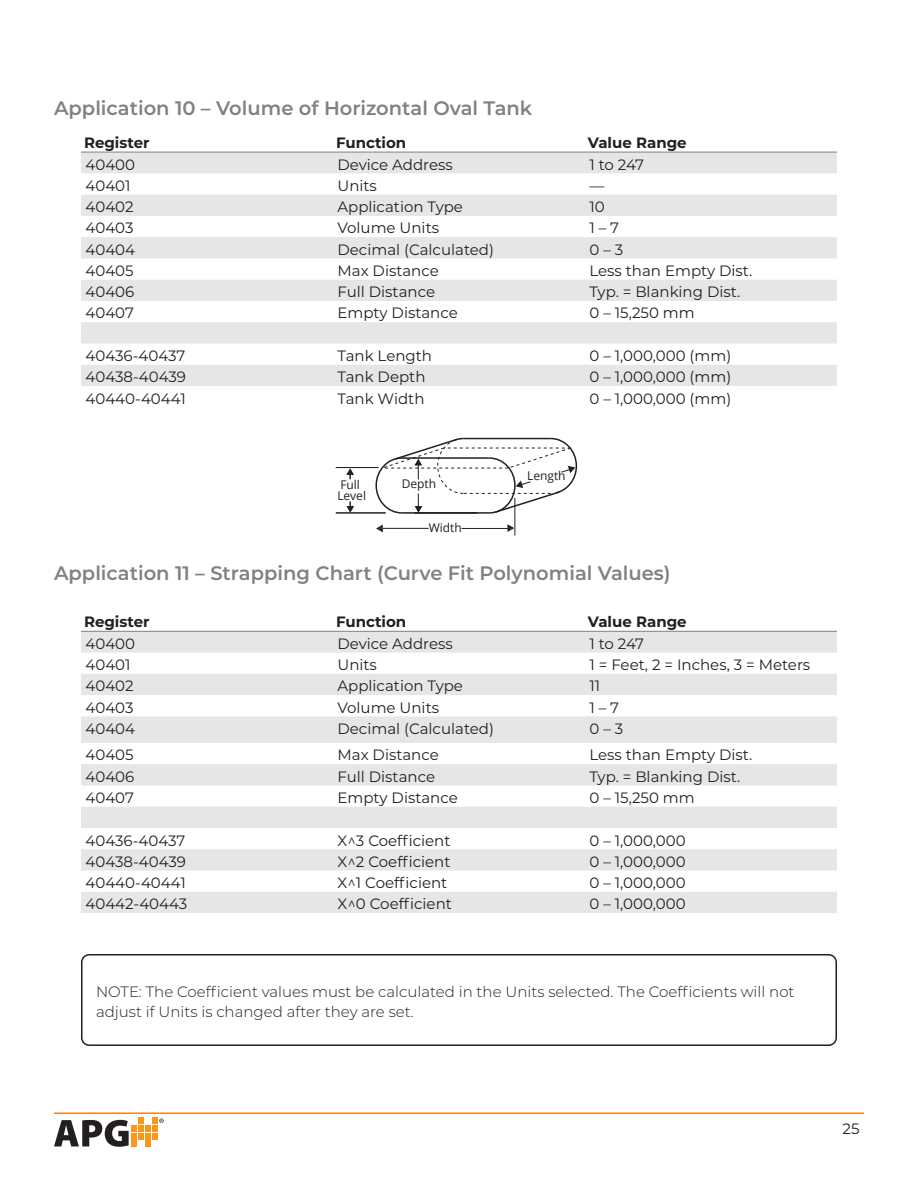
<style>
.page{position:relative;width:918px;height:1188px;background:#fff}
.page>*{position:absolute;margin:0;border:0;box-sizing:border-box;transform-origin:0 0}
.t1{font:600 19.5px "Montserrat";color:#808181}
.t2{font:15px "Montserrat";color:#231f20}
.t3{font:300 15px/19.5px "Montserrat";color:#231f20}
.t4{font:700 15px "Montserrat";color:#231f20}
.t5{font:12px "Open Sans";color:#231f20}
</style>
<div class="page">
<hr style="left:54px;top:1112px;width:810px;height:2px;background:#ee8122">
<svg style="left:54px;top:1118px;width:110px;height:29px"></svg>
<svg style="left:81px;top:153px;width:756px;height:233px;fill:#e6e6e6"></svg>
<hr style="left:81px;top:152px;width:252px;height:1px;background:#808181">
<hr style="left:333px;top:152px;width:252px;height:1px;background:#808181">
<hr style="left:585px;top:152px;width:252px;height:1px;background:#808181">
<svg style="left:376px;top:524px;width:8px;height:9px"></svg>
<svg style="left:507px;top:523px;width:8px;height:10px"></svg>
<hr style="left:462px;top:528px;width:48px;height:1px;background:#231f20">
<hr style="left:379px;top:528px;width:50px;height:1px;background:#231f20">
<hr style="left:336px;top:513px;width:50px;height:1px;background:#231f20">
<hr style="left:336px;top:467px;width:42px;height:1px;background:#231f20">
<svg style="left:346px;top:468px;width:9px;height:11px"></svg>
<svg style="left:345px;top:502px;width:10px;height:12px"></svg>
<hr style="left:515px;top:498px;width:1px;height:38px;background:#231f20">
<svg style="left:375px;top:437px;width:203px;height:77px"></svg>
<svg style="left:81px;top:632px;width:756px;height:281px;fill:#e6e6e6"></svg>
<hr style="left:81px;top:631px;width:252px;height:1px;background:#808181">
<hr style="left:333px;top:631px;width:252px;height:1px;background:#808181">
<hr style="left:585px;top:631px;width:252px;height:1px;background:#808181">
<div style="left:81px;top:954px;width:756px;height:92px;border:2px solid #231f20;border-radius:8px"></div>
<h1 class="t1" style="left:54px;top:99px;width:480px">Application 10 – Volume of Horizontal Oval Tank</h1>
<p class="t4" style="left:84px;top:136px;width:67px">Register</p>
<p class="t4" style="left:336px;top:136px;width:72px">Function</p>
<p class="t4" style="left:588px;top:136px;width:100px">Value Range</p>
<p class="t2" style="left:86px;top:157px;width:51px">40400</p>
<p class="t2" style="left:338px;top:157px;width:117px">Device Address</p>
<p class="t2" style="left:589px;top:157px;width:56px">1 to 247</p>
<p class="t2" style="left:86px;top:178px;width:47px">40401</p>
<p class="t2" style="left:337px;top:178px;width:41px">Units</p>
<p class="t2" style="left:589px;top:178px;width:16px">—</p>
<p class="t2" style="left:86px;top:199px;width:50px">40402</p>
<p class="t2" style="left:337px;top:199px;width:127px">Application Type</p>
<p class="t2" style="left:589px;top:199px;width:17px">10</p>
<p class="t2" style="left:86px;top:221px;width:50px">40403</p>
<p class="t2" style="left:338px;top:221px;width:103px">Volume Units</p>
<p class="t2" style="left:590px;top:221px;width:31px">1 – 7</p>
<p class="t2" style="left:86px;top:242px;width:51px">40404</p>
<p class="t2" style="left:338px;top:242px;width:158px">Decimal (Calculated)</p>
<p class="t2" style="left:590px;top:242px;width:35px">0 – 3</p>
<p class="t2" style="left:86px;top:263px;width:50px">40405</p>
<p class="t2" style="left:338px;top:263px;width:103px">Max Distance</p>
<p class="t2" style="left:589px;top:263px;width:164px">Less than Empty Dist.</p>
<p class="t2" style="left:86px;top:285px;width:50px">40406</p>
<p class="t2" style="left:338px;top:285px;width:99px">Full Distance</p>
<p class="t2" style="left:589px;top:285px;width:152px">Typ. = Blanking Dist.</p>
<p class="t2" style="left:86px;top:306px;width:50px">40407</p>
<p class="t2" style="left:338px;top:306px;width:122px">Empty Distance</p>
<p class="t2" style="left:590px;top:306px;width:107px">0 – 15,250 mm</p>
<p class="t2" style="left:86px;top:348px;width:101px">40436-40437</p>
<p class="t2" style="left:338px;top:348px;width:96px">Tank Length</p>
<p class="t2" style="left:590px;top:348px;width:143px">0 – 1,000,000 (mm)</p>
<p class="t2" style="left:86px;top:370px;width:102px">40438-40439</p>
<p class="t2" style="left:338px;top:370px;width:89px">Tank Depth</p>
<p class="t2" style="left:590px;top:370px;width:143px">0 – 1,000,000 (mm)</p>
<p class="t2" style="left:86px;top:391px;width:102px">40440-40441</p>
<p class="t2" style="left:338px;top:391px;width:88px">Tank Width</p>
<p class="t2" style="left:589px;top:391px;width:143px">0 – 1,000,000 (mm)</p>
<p class="t5" style="left:340px;top:479px;width:21px">Full</p>
<p class="t5" style="left:402px;top:479px;width:36px">Depth</p>
<p class="t5" style="left:337px;top:491px;width:30px">Level</p>
<p class="t5" style="left:429px;top:523px;width:35px">Width</p>
<p class="t5" style="left:527px;top:471px;width:40px">Length</p>
<h1 class="t1" style="left:54px;top:563px;width:618px">Application 11 – Strapping Chart (Curve Fit Polynomial Values)</h1>
<p class="t4" style="left:84px;top:615px;width:67px">Register</p>
<p class="t4" style="left:336px;top:615px;width:72px">Function</p>
<p class="t4" style="left:588px;top:615px;width:100px">Value Range</p>
<p class="t2" style="left:86px;top:636px;width:51px">40400</p>
<p class="t2" style="left:338px;top:636px;width:117px">Device Address</p>
<p class="t2" style="left:589px;top:636px;width:56px">1 to 247</p>
<p class="t2" style="left:86px;top:657px;width:47px">40401</p>
<p class="t2" style="left:337px;top:657px;width:41px">Units</p>
<p class="t2" style="left:589px;top:657px;width:222px">1 = Feet, 2 = Inches, 3 = Meters</p>
<p class="t2" style="left:86px;top:679px;width:50px">40402</p>
<p class="t2" style="left:337px;top:679px;width:127px">Application Type</p>
<p class="t2" style="left:589px;top:679px;width:12px">11</p>
<p class="t2" style="left:86px;top:700px;width:50px">40403</p>
<p class="t2" style="left:338px;top:700px;width:103px">Volume Units</p>
<p class="t2" style="left:590px;top:700px;width:31px">1 – 7</p>
<p class="t2" style="left:86px;top:721px;width:51px">40404</p>
<p class="t2" style="left:338px;top:721px;width:158px">Decimal (Calculated)</p>
<p class="t2" style="left:590px;top:721px;width:35px">0 – 3</p>
<p class="t2" style="left:86px;top:748px;width:50px">40405</p>
<p class="t2" style="left:338px;top:748px;width:103px">Max Distance</p>
<p class="t2" style="left:589px;top:748px;width:164px">Less than Empty Dist.</p>
<p class="t2" style="left:86px;top:769px;width:50px">40406</p>
<p class="t2" style="left:338px;top:769px;width:99px">Full Distance</p>
<p class="t2" style="left:589px;top:769px;width:152px">Typ. = Blanking Dist.</p>
<p class="t2" style="left:86px;top:790px;width:50px">40407</p>
<p class="t2" style="left:338px;top:790px;width:122px">Empty Distance</p>
<p class="t2" style="left:590px;top:790px;width:107px">0 – 15,250 mm</p>
<p class="t2" style="left:86px;top:833px;width:101px">40436-40437</p>
<p class="t2" style="left:338px;top:833px;width:114px">X^3 Coefficient</p>
<p class="t2" style="left:590px;top:833px;width:98px">0 – 1,000,000</p>
<p class="t2" style="left:86px;top:854px;width:102px">40438-40439</p>
<p class="t2" style="left:338px;top:854px;width:115px">X^2 Coefficient</p>
<p class="t2" style="left:590px;top:854px;width:98px">0 – 1,000,000</p>
<p class="t2" style="left:86px;top:875px;width:102px">40440-40441</p>
<p class="t2" style="left:338px;top:875px;width:111px">X^1 Coefficient</p>
<p class="t2" style="left:590px;top:875px;width:98px">0 – 1,000,000</p>
<p class="t2" style="left:86px;top:897px;width:103px">40442-40443</p>
<p class="t2" style="left:337px;top:897px;width:116px">X^0 Coefficient</p>
<p class="t2" style="left:590px;top:897px;width:98px">0 – 1,000,000</p>
<p class="t3" style="left:96px;top:983px;width:700px">NOTE: The Coefficient values must be calculated in the Units selected. The Coefficients will not adjust if Units is changed after they are set.</p>
<p class="t2" style="left:842px;top:1122px;width:19px">25</p>
</div>
